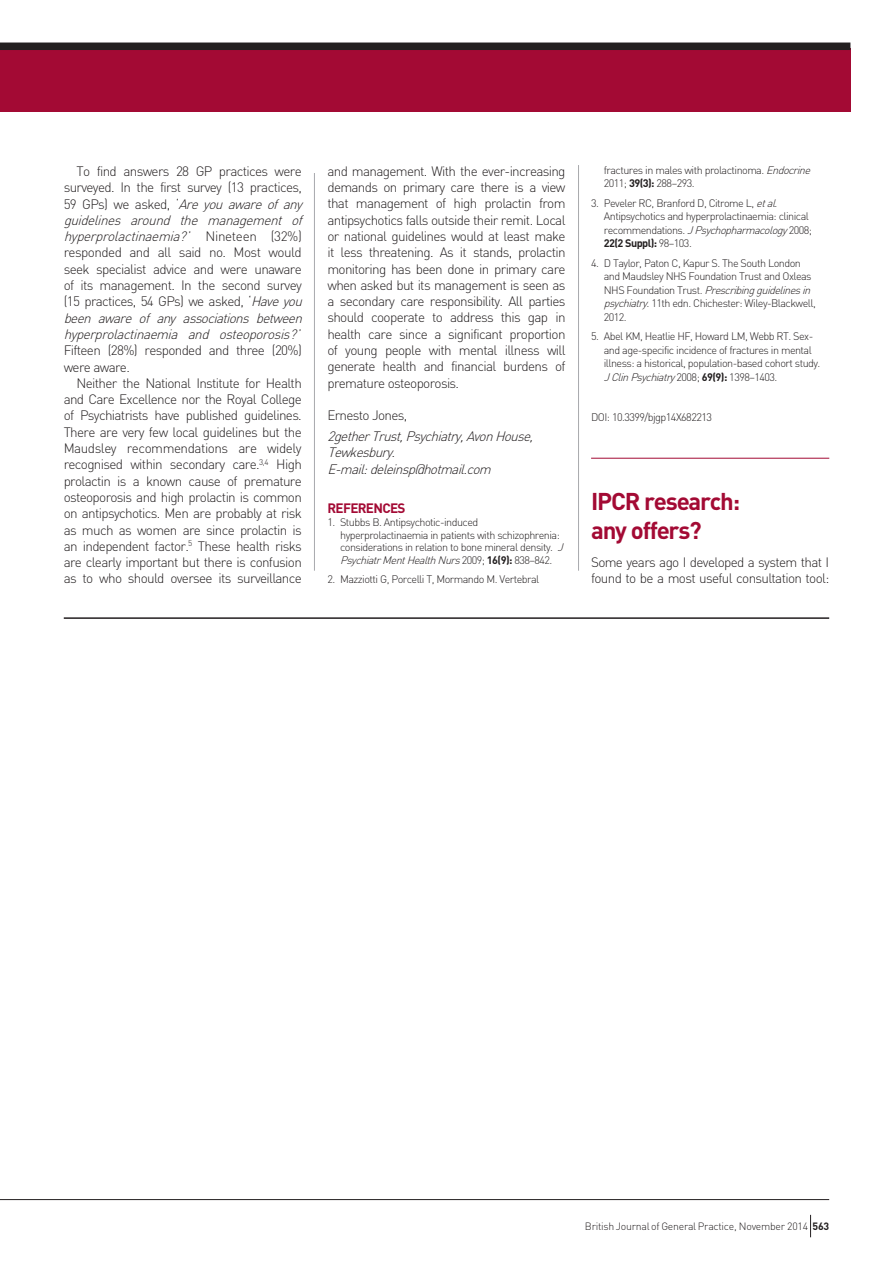
<style>
.page{position:relative;width:893px;height:1263px;background:#fff}
.page>*{position:absolute;margin:0;border:0;box-sizing:border-box;transform-origin:0 0}
.t1{font:700 24px/29.4px "DIN";letter-spacing:-.05em;color:#a30a34}
.t2{font:300 13.5px/16.4px "DIN";letter-spacing:-.05em;color:#231f20}
.t3{font:italic 300 13.5px/16.4px "DIN";color:#231f20}
.t4{font:700 13.5px "DIN";color:#a30a34}
.t5{font:300 10.8px/13.4px "DIN";letter-spacing:-.05em;color:#231f20}
.t6{font:300 10.5px "DIN";letter-spacing:-.025em;color:#231f20}
.s1{font-style:italic}
.s2{font-weight:700}
</style>
<div class="page">
<div style="left:0;top:48px;width:850px;height:64px;background:#a30a34"></div>
<hr style="left:591px;top:458px;width:238px;height:1px;background:#a30a34">
<hr style="left:578px;top:165px;width:1px;height:406px;background:#a8a9ad">
<hr style="left:314px;top:173px;width:1px;height:398px;background:#a8a9ad">
<hr style="left:0;top:1199px;width:829px;height:1px;background:#231f20">
<svg style="left:810px;top:1215px;width:1px;height:22px"></svg>
<div style="left:0;top:43px;width:850px;height:7px;background:#231f20"></div>
<hr style="left:64px;top:617px;width:765px;height:2px;background:#231f20">
<p class="t2" style="left:64px;top:163px;width:244px;text-indent:13px">To find answers 28 GP practices were surveyed. In the first survey (13 practices, 5 9 G Ps ) we a s k e d , ‘ <span class="s1">Are you aware of any guidelines around the management of hyperprolactinaemia?</span> ’ N i n e t e e n ( 3 2 % ) responded and all said no. Most would seek specialist advice and were unaware of its management. In the second survey (15 practices, 54 GPs) we asked, ‘<span class="s1">Haveyou been aware of any associations between hyperprolactinaemia and osteoporosis?</span> ’ Fifteen (28%) responded and three (20%) were aware.</p>
<p class="t2" style="left:64px;top:375px;width:240px;text-align:justify;text-indent:13px">Neither the National Institute for Health and Care Excellence nor the Royal College of Psychiatrists have published guidelines.<br>There are very few local guidelines but the Maudsley recommendations are widely recognised within secondary care.<sup>3,4</sup> High prolactin is a known cause of premature osteoporosis and high prolactin is common on antipsychotics. Men are probably at risk as much as women are since prolactin is an independent factor.<sup>5</sup> These health risks are clearly important but there is confusion as to who should oversee its surveillance</p>
<p class="t2" style="left:327px;top:163px;width:240px;text-align:justify">and management. With the ever-increasing demands on primary care there is a view that management of high prolactin from antipsychotics falls outside their remit. Local or national guidelines would at least make it less threatening. As it stands, prolactin monitoring has been done in primary care when asked but its management is seen as a secondary care responsibility. All parties should cooperate to address this gap in health care since a significant proportion of young people with mental illness will generate health and financial burdens of premature osteoporosis.</p>
<p class="t2" style="left:327px;top:407px;width:81px">Ernesto Jones,</p>
<p class="t3" style="left:327px;top:428px;width:211px">2getherTrust,Psychiatry,AvonHouse,<br>Tewkesbury.<br>E-mail:deleinsp@hotmail.com</p>
<p class="t4" style="left:327px;top:499px;width:80px">References</p>
<p class="t5" style="left:340px;top:515px;width:228px;line-height:12.9px;text-indent:-13px">1. Stubbs B. Antipsychotic-induced hyperprolactinaemia in patients with schizophrenia: considerations in relation to bone mineral density. <span class="s1">J PsychiatrMentHealthNurs</span>2 0 0 9 ; <span class="s2">1 6 ( 9 ) :</span> 8 3 8 – 8 4 2 .</p>
<p class="t5" style="left:327px;top:573px;width:213px">2. Mazziotti G, Porcelli T, Mormando M. Vertebral</p>
<p class="t5" style="left:604px;top:163px;width:211px">fractures in males with prolactinoma. <span class="s1">Endocrine<br></span>2011; <span class="s2">39(3):</span> 288–293.</p>
<p class="t5" style="left:604px;top:196px;width:210px;text-indent:-13px">3. Peveler RC, Branford D, Citrome L, <span class="s1">etal</span>.<br>Antipsychotics and hyperprolactinaemia: clinical recommendations. <span class="s1">JPsychopharmacology</span>2008; <span class="s2">22(2 Suppl):</span> 98–103.</p>
<p class="t5" style="left:604px;top:256px;width:213px;text-indent:-13px">4. D Taylor, Paton C, Kapur S. The South London and Maudsley NHS Foundation Trust and Oxleas N H S F o u n d a t i o n T r u s t . <span class="s1">Prescribingguidelinesin psychiatry.</span>11th edn. Chichester: Wiley-Blackwell, 2012.</p>
<p class="t5" style="left:604px;top:330px;width:218px;text-indent:-13px">5. Abel KM, Heatlie HF, Howard LM, Webb RT. Sex&shy;and age-specific incidence of fractures in mental illness: a historical, population-based cohort study.<br><span class="s1">JClinPsychiatry</span>2008; <span class="s2">69(9):</span> 1398–1403.</p>
<p class="t5" style="left:591px;top:410px;width:122px">DOI: 10.3399/bjgp14X682213</p>
<h1 class="t1" style="left:591px;top:485px;width:151px">IPCR research: any offers?</h1>
<p class="t2" style="left:591px;top:553px;width:240px;line-height:16.8px">Some years ago I developed a system that I found to be a most useful consultation tool:</p>
<p class="t6" style="left:585px;top:1219px;width:246px">British Journal of General Practice, November 2014 <span class="s2">563</span></p>
</div>
